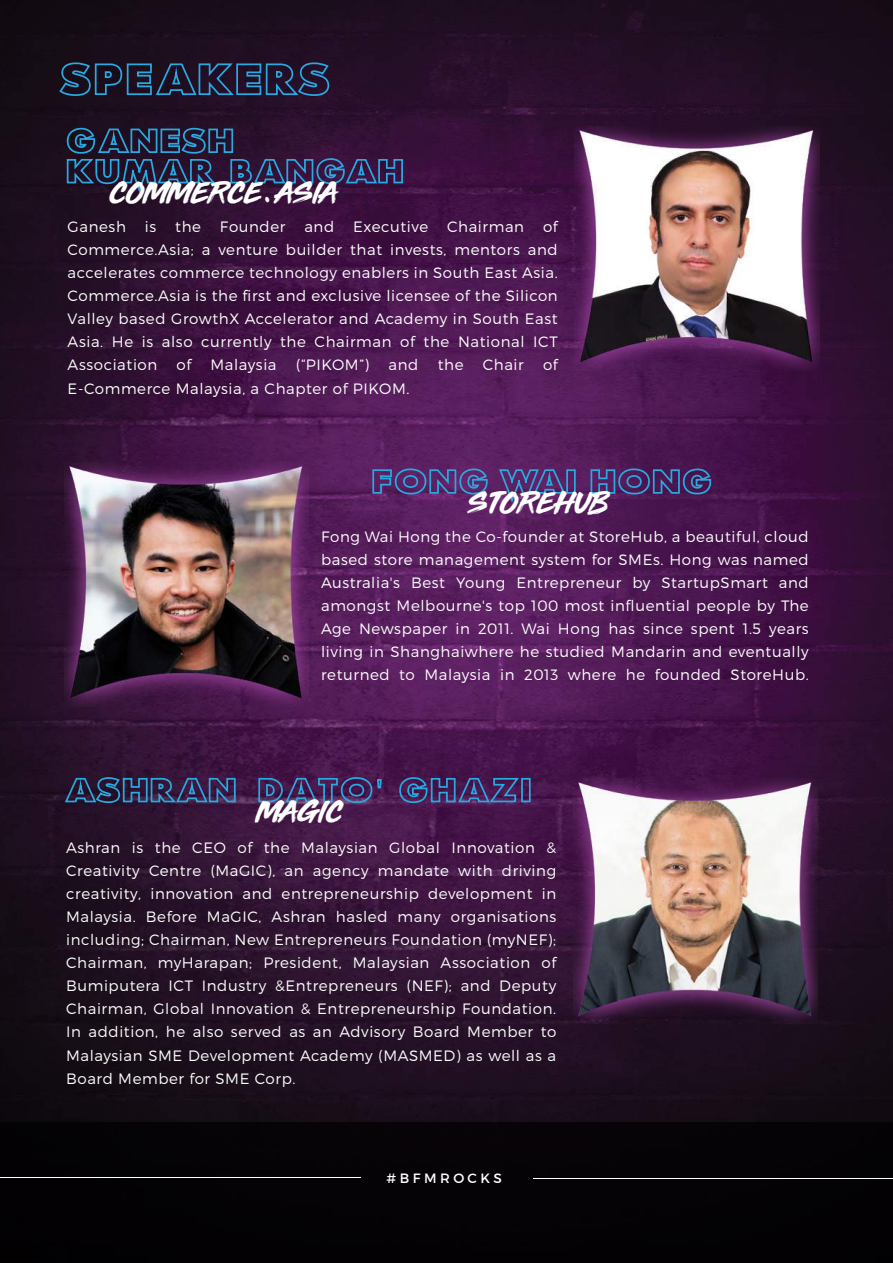
<style>
.page{position:relative;width:893px;height:1263px;background:#fff}
.page>*{position:absolute;margin:0;border:0;box-sizing:border-box;transform-origin:0 0}
.t1{font:28.5px "Third Rail";color:#fff;scale:1.05 1}
.t2{font:300 15px/23.1px "Montserrat";letter-spacing:.04em;color:#fff;text-align:justify}
.t3{font:13.5px "Montserrat";letter-spacing:.26em;color:#fff}
.s1{font-family:"Audiophiles Hulkamania Font";font-size:46.2px}
</style>
<div class="page">
<img style="left:0;top:0;width:892px;height:1122px">
<svg style="left:58px;top:60px;width:272px;height:37px;background:#212e48"></svg>
<div style="left:0;top:1122px;width:893px;height:141px;background:#040204"></div>
<hr style="left:533px;top:1178px;width:360px;height:1px;background:#fff">
<hr style="left:0;top:1178px;width:360px;height:1px;background:#fff">
<img style="left:47px;top:443px;width:279px;height:278px">
<svg style="left:372px;top:468px;width:117px;height:27px;background:#4e4685"></svg>
<svg style="left:498px;top:454px;width:68px;height:56px;background:#563273"></svg>
<div style="left:566px;top:469px;width:10px;height:25px;border:2px solid #28aae1"></div>
<svg style="left:590px;top:468px;width:122px;height:27px;background:#433f79"></svg>
<svg style="left:63px;top:773px;width:174px;height:31px;background:#30375d"></svg>
<svg style="left:257px;top:773px;width:126px;height:31px;background:#44386c"></svg>
<svg style="left:398px;top:773px;width:122px;height:31px;background:#41396f"></svg>
<div style="left:521px;top:778px;width:10px;height:24px;border:2px solid #28aae1"></div>
<img style="left:556px;top:760px;width:278px;height:278px">
<svg style="left:66px;top:124px;width:338px;height:75px;background:#2c2649"></svg>
<img style="left:558px;top:107px;width:278px;height:278px">
<h1 class="t1" style="left:110px;top:180px;width:219px">COMMERCE<span class="s1">.</span>ASIA</h1>
<p class="t2" style="left:68px;top:215px;width:492px;text-indent:475px">of Commerce.Asia; a venture builder that invests, mentors and accelerates commerce technology enablers in South East Asia.<br>Commerce.Asia is the first and exclusive licensee of the Silicon Valley based GrowthX Accelerator and Academy in South East Asia. He is also currently the Chairman of the National ICT Association</p>
<p class="t2" style="left:68px;top:215px;width:60px">Ganesh</p>
<p class="t2" style="left:145px;top:215px;width:13px">is</p>
<p class="t2" style="left:175px;top:215px;width:27px">the</p>
<p class="t2" style="left:220px;top:215px;width:67px">Founder</p>
<p class="t2" style="left:304px;top:215px;width:31px">and</p>
<p class="t2" style="left:353px;top:215px;width:76px">Executive</p>
<p class="t2" style="left:447px;top:215px;width:79px">Chairman</p>
<p class="t2" style="left:177px;top:353px;width:16px">of</p>
<p class="t2" style="left:210px;top:353px;width:68px">Malaysia</p>
<p class="t2" style="left:296px;top:353px;width:75px">(“PIKOM”)</p>
<p class="t2" style="left:389px;top:353px;width:31px">and</p>
<p class="t2" style="left:438px;top:353px;width:27px">the</p>
<p class="t2" style="left:483px;top:353px;width:43px">Chair</p>
<p class="t2" style="left:543px;top:353px;width:16px">of</p>
<p class="t2" style="left:68px;top:376px;width:343px">E-Commerce Malaysia, a Chapter of PIKOM.</p>
<h1 class="t1" style="left:469px;top:490px;width:134px">STOREHUB</h1>
<p class="t2" style="left:321px;top:525px;width:489px">Fong Wai Hong the Co-founder at StoreHub, a beautiful, cloud based store management system for SMEs. Hong was named Australia's Best Young Entrepreneur by StartupSmart and amongst Melbourne's top 100 most influential people by The Age Newspaper in 2011. Wai Hong has since spent 1.5 years living in Shanghaiwhere he studied Mandarin and eventually returned to Malaysia in 2013 where he founded StoreHub.</p>
<h1 class="t1" style="left:257px;top:799px;width:84px">MAGIC</h1>
<p class="t2" style="left:66px;top:836px;width:492px">Ashran is the CEO of the Malaysian Global Innovation &amp; Creativity Centre (MaGIC), an agency mandate with driving creativity, innovation and entrepreneurship development in Malaysia. Before MaGIC, Ashran hasled many organisations including; Chairman, New Entrepreneurs Foundation (myNEF); Chairman, myHarapan; President, Malaysian Association of Bumiputera ICT Industry &amp;Entrepreneurs (NEF); and Deputy Chairman, Global Innovation &amp; Entrepreneurship Foundation.<br>In addition, he also served as an Advisory Board Member to Malaysian SME Development Academy (MASMED) as well as a Board Member for SME Corp.</p>
<p class="t3" style="left:386px;top:1169px;width:117px">#BFMROCKS</p>
</div>
